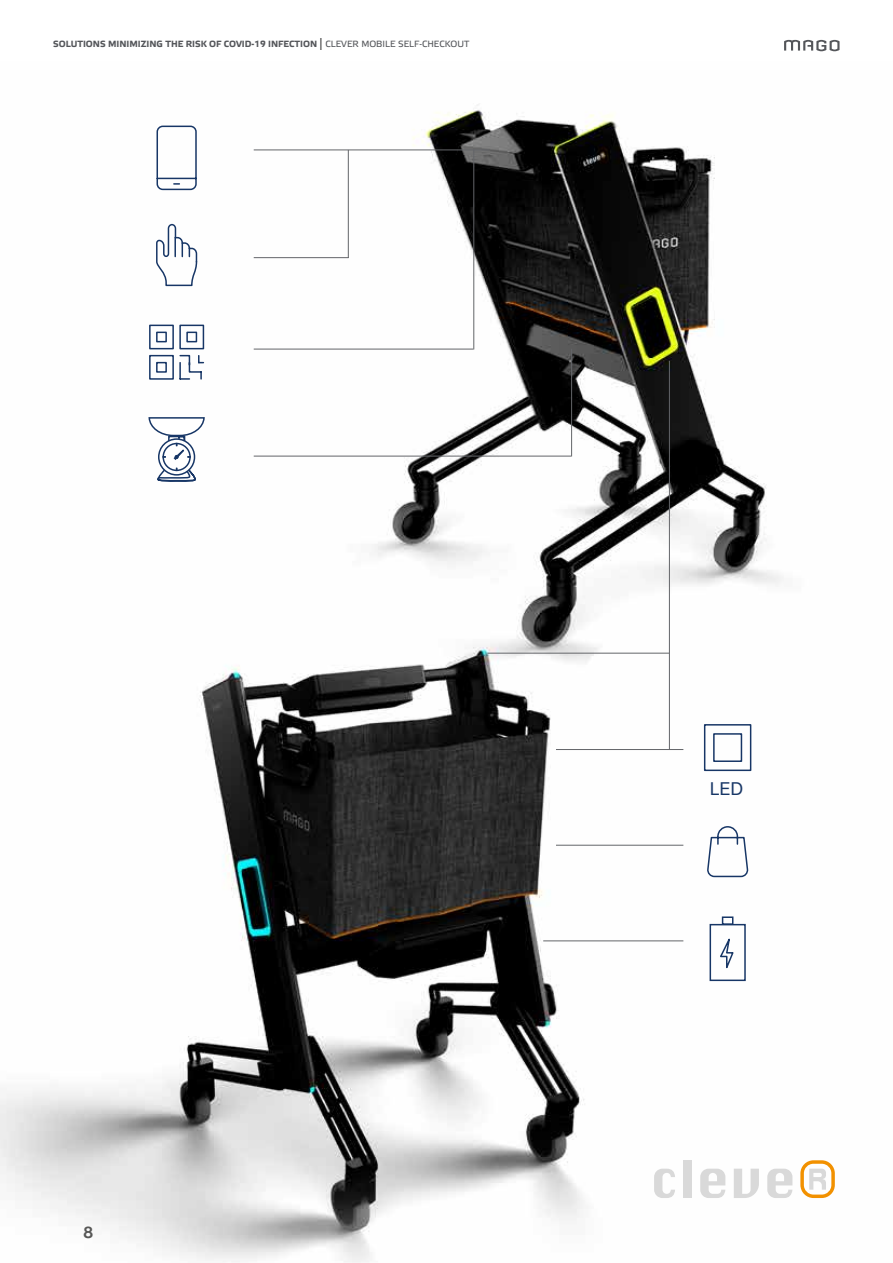
<style>
.page{position:relative;width:893px;height:1263px;background:#fff}
.page>*{position:absolute;margin:0;border:0;box-sizing:border-box;transform-origin:0 0}
.t1{font:18px "Lab Grotesque";color:#173666}
.t2{font:700 16.5px "Lab Grotesque";color:#575756}
.t3{font:700 9px "Etelka Text";color:#54565a}
.s1{font-family:"Minion Pro";font-weight:400;font-size:12px;color:#000}
.s2{font-weight:400}
</style>
<div class="page">
<img style="left:0;top:104px;width:821px;height:1159px">
<svg style="left:156px;top:125px;width:41px;height:66px"></svg>
<svg style="left:155px;top:223px;width:43px;height:64px"></svg>
<svg style="left:148px;top:324px;width:57px;height:56px"></svg>
<svg style="left:148px;top:416px;width:58px;height:66px"></svg>
<hr style="left:254px;top:150px;width:235px;height:1px;background:#636569">
<hr style="left:254px;top:257px;width:95px;height:1px;background:#636569">
<hr style="left:254px;top:349px;width:219px;height:1px;background:#636569">
<hr style="left:473px;top:150px;width:1px;height:199px;background:#636569">
<hr style="left:571px;top:349px;width:1px;height:107px;background:#636569">
<hr style="left:254px;top:456px;width:317px;height:1px;background:#636569">
<hr style="left:348px;top:150px;width:1px;height:108px;background:#636569">
<svg style="left:703px;top:723px;width:49px;height:49px"></svg>
<svg style="left:707px;top:825px;width:42px;height:53px"></svg>
<svg style="left:718px;top:937px;width:17px;height:38px"></svg>
<div style="left:710px;top:924px;width:36px;height:57px;border:2px solid #173666"></div>
<div style="left:722px;top:916px;width:11px;height:9px;border:2px solid #173666"></div>
<hr style="left:669px;top:361px;width:1px;height:389px;background:#636569">
<hr style="left:487px;top:653px;width:182px;height:1px;background:#636569">
<hr style="left:556px;top:749px;width:127px;height:1px;background:#636569">
<hr style="left:556px;top:845px;width:127px;height:1px;background:#636569">
<hr style="left:543px;top:940px;width:140px;height:1px;background:#636569">
<svg style="left:654px;top:1169px;width:21px;height:29px"></svg>
<div style="left:683px;top:1160px;width:9px;height:38px;background:#d9d9d9"></div>
<svg style="left:700px;top:1169px;width:25px;height:29px"></svg>
<svg style="left:734px;top:1169px;width:25px;height:29px"></svg>
<svg style="left:767px;top:1169px;width:25px;height:29px"></svg>
<svg style="left:800px;top:1160px;width:35px;height:38px"></svg>
<svg style="left:784px;top:40px;width:55px;height:11px"></svg>
<p class="t3" style="left:53px;top:38px;width:418px">SOLUTIONS MINIMIZING THE RISK OF COVID-19 INFECTION <span class="s1">|</span> <span class="s2">CLEVER MOBILE SELF-CHECKOUT</span></p>
<h2 class="t2" style="left:84px;top:1222px;width:11px">8</h2>
<h1 class="t1" style="left:710px;top:778px;width:35px">LED</h1>
</div>
